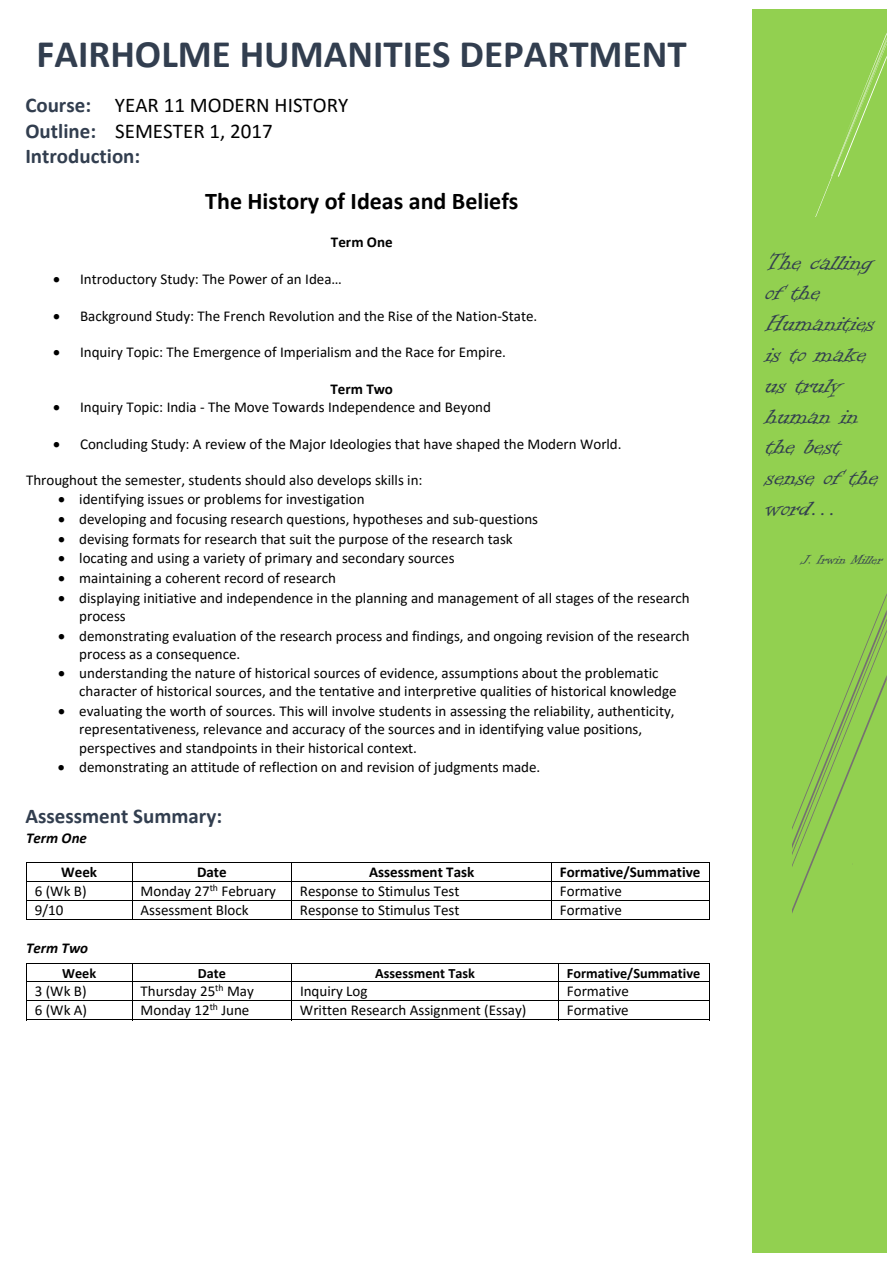
<style>
.page{position:relative;width:893px;height:1263px;background:#fff}
.page>*{position:absolute;margin:0;border:0;box-sizing:border-box;transform-origin:0 0}
.t1{font:700 39px "Calibri";color:#323e4f}
.t2{font:27px/30.8px "Informal Roman";color:#323e4f}
.t3{font:700 24px "Calibri";color:#000}
.t4{font:21px/25.7px "Calibri";color:#000}
.t5{font:700 21px "Calibri";color:#323e4f}
.t6{font:15px/18.3px "Calibri";color:#000}
.t7{font:700 15px "Calibri";color:#000}
.t8{font:italic 700 15px "Calibri";color:#000}
.t9{font:15px "Informal Roman";color:#323e4f}
.t10{font:700 14.25px "Calibri";color:#000}
.s1{font-weight:700;color:#323e4f}
</style>
<div class="page">
<hr style="left:26px;top:862px;width:526px;height:1px;background:#000">
<hr style="left:552px;top:862px;width:157px;height:1px;background:#000">
<hr style="left:26px;top:881px;width:526px;height:1px;background:#000">
<hr style="left:552px;top:881px;width:157px;height:1px;background:#000">
<hr style="left:26px;top:900px;width:526px;height:1px;background:#000">
<hr style="left:552px;top:900px;width:157px;height:1px;background:#000">
<svg style="left:26px;top:863px;width:1px;height:56px"></svg>
<hr style="left:26px;top:919px;width:106px;height:1px;background:#000">
<svg style="left:132px;top:863px;width:1px;height:57px"></svg>
<hr style="left:133px;top:919px;width:159px;height:1px;background:#000">
<hr style="left:292px;top:919px;width:259px;height:1px;background:#000">
<svg style="left:551px;top:863px;width:1px;height:57px"></svg>
<hr style="left:552px;top:919px;width:157px;height:1px;background:#000">
<svg style="left:709px;top:862px;width:1px;height:58px"></svg>
<hr style="left:26px;top:963px;width:683px;height:1px;background:#000">
<hr style="left:26px;top:981px;width:683px;height:1px;background:#000">
<hr style="left:26px;top:1000px;width:683px;height:1px;background:#000">
<svg style="left:26px;top:964px;width:1px;height:55px"></svg>
<hr style="left:26px;top:1019px;width:106px;height:1px;background:#000">
<svg style="left:132px;top:964px;width:1px;height:56px"></svg>
<hr style="left:133px;top:1019px;width:159px;height:1px;background:#000">
<hr style="left:292px;top:1019px;width:266px;height:1px;background:#000">
<svg style="left:558px;top:964px;width:1px;height:56px"></svg>
<hr style="left:559px;top:1019px;width:150px;height:1px;background:#000">
<svg style="left:709px;top:963px;width:1px;height:57px"></svg>
<div style="left:752px;top:10px;width:135px;height:1243px;background:#92d050"></div>
<svg style="left:792px;top:593px;width:95px;height:320px"></svg>
<svg style="left:815px;top:33px;width:72px;height:184px"></svg>
<p class="t1" style="left:37px;top:27px;width:652px">FAIRHOLME HUMANITIES DEPARTMENT</p>
<p class="t4" style="left:25px;top:92px;width:324px"><span class="s1">Course:</span> YEAR 11 MODERN HISTORY<br><span class="s1">Outline:</span> SEMESTER 1, 2017<br><span class="s1">Introduction:</span></p>
<p class="t3" style="left:205px;top:184px;width:315px">The History of Ideas and Beliefs</p>
<p class="t7" style="left:331px;top:232px;width:63px">Term One</p>
<p class="t6" style="left:53px;top:270px;width:290px">• Introductory Study: The Power of an Idea…</p>
<p class="t6" style="left:53px;top:306px;width:486px">• Background Study: The French Revolution and the Rise of the Nation‐State.</p>
<p class="t6" style="left:53px;top:343px;width:454px">• Inquiry Topic: The Emergence of Imperialism and the Race for Empire.</p>
<p class="t7" style="left:330px;top:378px;width:64px">Term Two</p>
<p class="t6" style="left:53px;top:398px;width:439px">• Inquiry Topic: India ‐ The Move Towards Independence and Beyond</p>
<p class="t6" style="left:53px;top:434px;width:570px">• Concluding Study: A review of the Major Ideologies that have shaped the Modern World.</p>
<p class="t6" style="left:26px;top:471px;width:398px">Throughout the semester, students should also develops skills in:</p>
<p class="t6" style="left:58px;top:490px;width:308px">• identifying issues or problems for investigation</p>
<p class="t6" style="left:58px;top:510px;width:482px">• developing and focusing research questions, hypotheses and sub‐questions</p>
<p class="t6" style="left:58px;top:529px;width:456px">• devising formats for research that suit the purpose of the research task</p>
<p class="t6" style="left:58px;top:549px;width:398px">• locating and using a variety of primary and secondary sources</p>
<p class="t6" style="left:58px;top:568px;width:279px">• maintaining a coherent record of research</p>
<p class="t6" style="left:79px;top:588px;width:612px;text-indent:-21px">• displaying initiative and independence in the planning and management of all stages of the research process</p>
<p class="t6" style="left:79px;top:626px;width:612px;text-indent:-21px">• demonstrating evaluation of the research process and findings, and ongoing revision of the research process as a consequence.</p>
<p class="t6" style="left:79px;top:663px;width:599px;text-indent:-21px">• understanding the nature of historical sources of evidence, assumptions about the problematic character of historical sources, and the tentative and interpretive qualities of historical knowledge</p>
<p class="t6" style="left:79px;top:701px;width:597px;text-indent:-21px">• evaluating the worth of sources. This will involve students in assessing the reliability, authenticity, representativeness, relevance and accuracy of the sources and in identifying value positions, perspectives and standpoints in their historical context.</p>
<p class="t6" style="left:58px;top:757px;width:484px">• demonstrating an attitude of reflection on and revision of judgments made.</p>
<p class="t5" style="left:25px;top:801px;width:198px">Assessment Summary:</p>
<p class="t8" style="left:26px;top:827px;width:62px">Term One</p>
<p class="t7" style="left:61px;top:861px;width:37px">Week</p>
<p class="t7" style="left:197px;top:861px;width:31px">Date</p>
<p class="t7" style="left:369px;top:861px;width:107px">Assessment Task</p>
<p class="t7" style="left:560px;top:861px;width:142px">Formative/Summative</p>
<p class="t6" style="left:35px;top:882px;width:53px">6 (Wk B)</p>
<p class="t6" style="left:141px;top:882px;width:137px">Monday 27<sup>th</sup> February</p>
<p class="t6" style="left:300px;top:882px;width:161px">Response to Stimulus Test</p>
<p class="t6" style="left:560px;top:882px;width:63px">Formative</p>
<p class="t6" style="left:35px;top:901px;width:30px">9/10</p>
<p class="t6" style="left:141px;top:901px;width:109px">Assessment Block</p>
<p class="t6" style="left:300px;top:901px;width:161px">Response to Stimulus Test</p>
<p class="t6" style="left:560px;top:901px;width:63px">Formative</p>
<p class="t8" style="left:26px;top:937px;width:64px">Term Two</p>
<p class="t10" style="left:62px;top:963px;width:36px">Week</p>
<p class="t10" style="left:198px;top:963px;width:30px">Date</p>
<p class="t10" style="left:375px;top:963px;width:101px">Assessment Task</p>
<p class="t10" style="left:567px;top:963px;width:135px">Formative/Summative</p>
<p class="t6" style="left:35px;top:982px;width:53px">3 (Wk B)</p>
<p class="t6" style="left:141px;top:982px;width:115px">Thursday 25<sup>th</sup> May</p>
<p class="t6" style="left:300px;top:982px;width:69px">Inquiry Log</p>
<p class="t6" style="left:567px;top:982px;width:63px">Formative</p>
<p class="t6" style="left:35px;top:1001px;width:54px">6 (Wk A)</p>
<p class="t6" style="left:141px;top:1001px;width:110px">Monday 12<sup>th</sup> June</p>
<p class="t6" style="left:300px;top:1001px;width:228px">Written Research Assignment (Essay)</p>
<p class="t6" style="left:567px;top:1001px;width:63px">Formative</p>
<p class="t2" style="left:766px;top:246px;width:114px">The calling of the<br>Humanities is to make us truly human in the best sense of the word…</p>
<p class="t9" style="left:801px;top:552px;width:83px">J. Irwin Miller</p>
</div>
